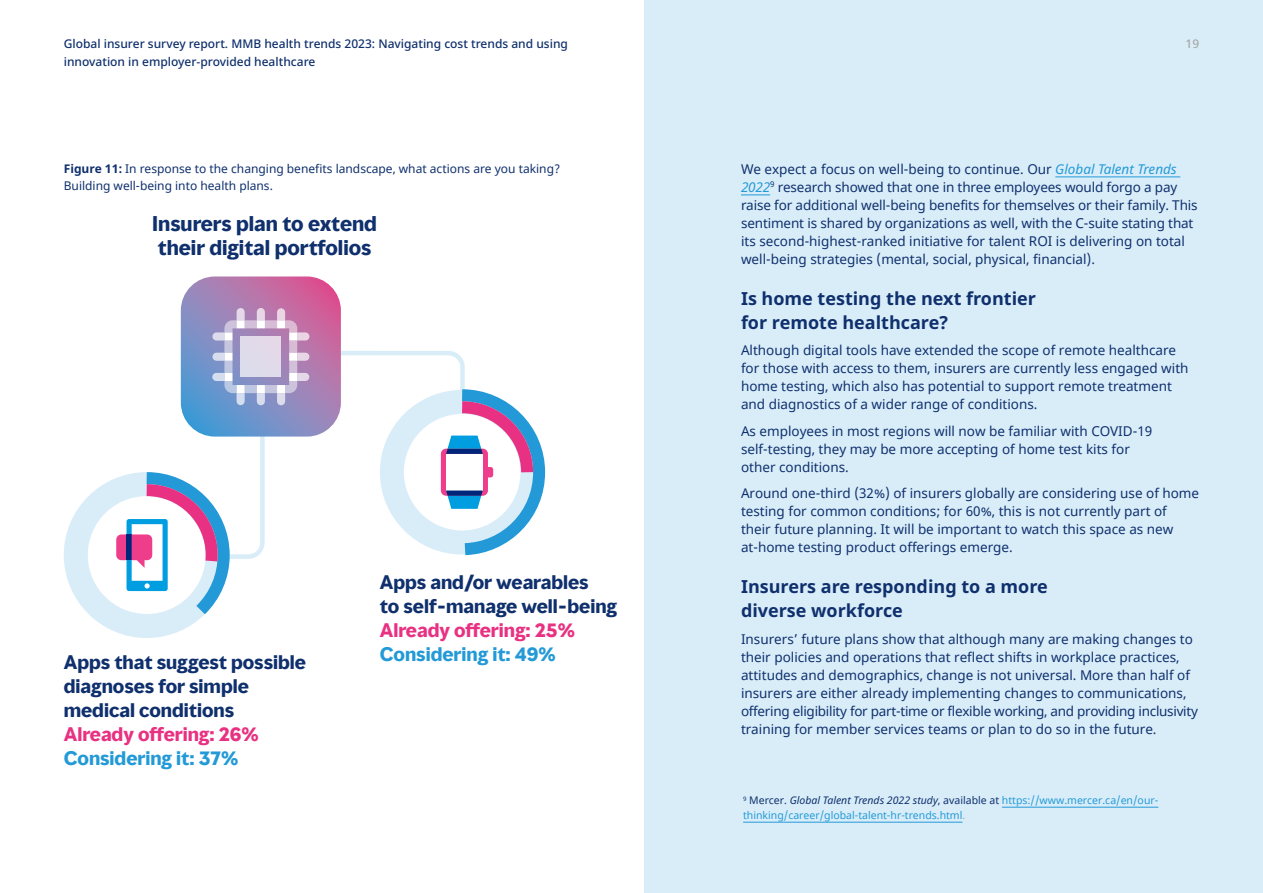
<style>
.page{position:relative;width:1263px;height:893px;background:#fff}
.page>*{position:absolute;margin:0;border:0;box-sizing:border-box;transform-origin:0 0}
.t1{font:700 19.5px/23.4px "MMC Display";color:#0f306d}
.t2{font:700 18px/24px "MMC Display";color:#0f306d}
.t3{font:700 18px/24px "Noto Sans";color:#0f306d}
.t4{font:700 18px "MMC Display";color:#e83182}
.t5{font:700 18px "MMC Display";color:#239ad7}
.t6{font:13.5px/18px "Noto Sans";color:#0f306d}
.t7{font:500 12px/18px "Noto Sans";color:#0f306d}
.t8{font:12px/16.5px "Noto Sans";color:#0f306d}
.t9{font:500 12px "Noto Sans";color:#a8a8a7}
.t10{font:10.5px/15px "Noto Sans";color:#239ad7}
.s1{font-weight:700}
.s2{font-style:italic;color:#239ad7}
.s3{color:#0f306d}
.s4{font-style:italic;color:#0f306d}
.s5{color:#a8a8a7}
</style>
<div class="page">
<div style="left:644px;top:0;width:619px;height:893px;background:#d9edf9"></div>
<svg style="left:76px;top:484px;width:142px;height:142px"></svg>
<div style="left:64px;top:472px;width:166px;height:166px;border:24px solid #d9edf9;border-radius:50%"></div>
<svg style="left:116px;top:276px;width:430px;height:351px"></svg>
<hr style="left:1055px;top:177px;width:125px;height:1px;background:#239ad7">
<svg style="left:741px;top:195px;width:29px;height:1px"></svg>
<hr style="left:1002px;top:807px;width:156px;height:1px;background:#239ad7">
<hr style="left:743px;top:822px;width:219px;height:1px;background:#239ad7">
<p class="t7" style="left:64px;top:35px;width:506px">Global insurer survey report. MMB health trends 2023: Navigating cost trends and using innovation in employer-provided healthcare</p>
<p class="t9" style="left:1185px;top:35px;width:15px">19</p>
<p class="t8" style="left:64px;top:161px;width:498px"><span class="s1">Figure 11:</span> In response to the changing benefits landscape, what actions are you taking?<br>Building well-being into health plans.</p>
<h1 class="t1" style="left:152px;top:213px;width:226px">Insurers plan to extend their digital portfolios</h1>
<h2 class="t2" style="left:380px;top:571px;width:239px">Apps and/or wearables<br>to self-manage well-being</h2>
<h2 class="t4" style="left:380px;top:619px;width:197px">Already offering: 25%</h2>
<h2 class="t2" style="left:64px;top:651px;width:244px">Apps that suggest possible</h2>
<h2 class="t5" style="left:380px;top:643px;width:177px">Considering it: 49%</h2>
<h2 class="t2" style="left:64px;top:675px;width:187px">diagnoses for simple medical conditions</h2>
<h2 class="t4" style="left:64px;top:723px;width:196px">Already offering: 26%</h2>
<h2 class="t5" style="left:64px;top:747px;width:176px">Considering it: 37%</h2>
<p class="t6" style="left:741px;top:160px;width:458px">We expect a focus on well-being to continue. Our <span class="s2">Global Talent Trends 2022</span><sup>9</sup> research showed that one in three employees would forgo a pay raise for additional well-being benefits for themselves or their family. This sentiment is shared by organizations as well, with the C-suite stating that its second-highest-ranked initiative for talent ROI is delivering on total well-being strategies (mental, social, physical, financial).</p>
<h2 class="t3" style="left:741px;top:287px;width:296px">Is home testing the next frontier for remote healthcare?</h2>
<p class="t6" style="left:741px;top:342px;width:449px">Although digital tools have extended the scope of remote healthcare for those with access to them, insurers are currently less engaged with home testing, which also has potential to support remote treatment and diagnostics of a wider range of conditions.</p>
<p class="t6" style="left:741px;top:422px;width:413px">As employees in most regions will now be familiar with COVID-19 self-testing, they may be more accepting of home test kits for other conditions.</p>
<p class="t6" style="left:741px;top:485px;width:460px">Around one-third (32%) of insurers globally are considering use of home testing for common conditions; for 60%, this is not currently part of their future planning. It will be important to watch this space as new at-home testing product offerings emerge.</p>
<h2 class="t3" style="left:741px;top:575px;width:308px">Insurers are responding to a more diverse workforce</h2>
<p class="t6" style="left:741px;top:630px;width:458px">Insurers’ future plans show that although many are making changes to their policies and operations that reflect shifts in workplace practices, attitudes and demographics, change is not universal. More than half of insurers are either already implementing changes to communications, offering eligibility for part-time or flexible working, and providing inclusivity training for member services teams or plan to do so in the future.</p>
<p class="t10" style="left:743px;top:793px;width:417px"><sup>9</sup> <span class="s3">Mercer.</span> <span class="s4">Global Talent Trends 2022 study</span><span class="s3">, available at</span> https://www.mercer.ca/en/our&shy;thinking/career/global-talent-hr-trends.html<span class="s5">.</span></p>
</div>
